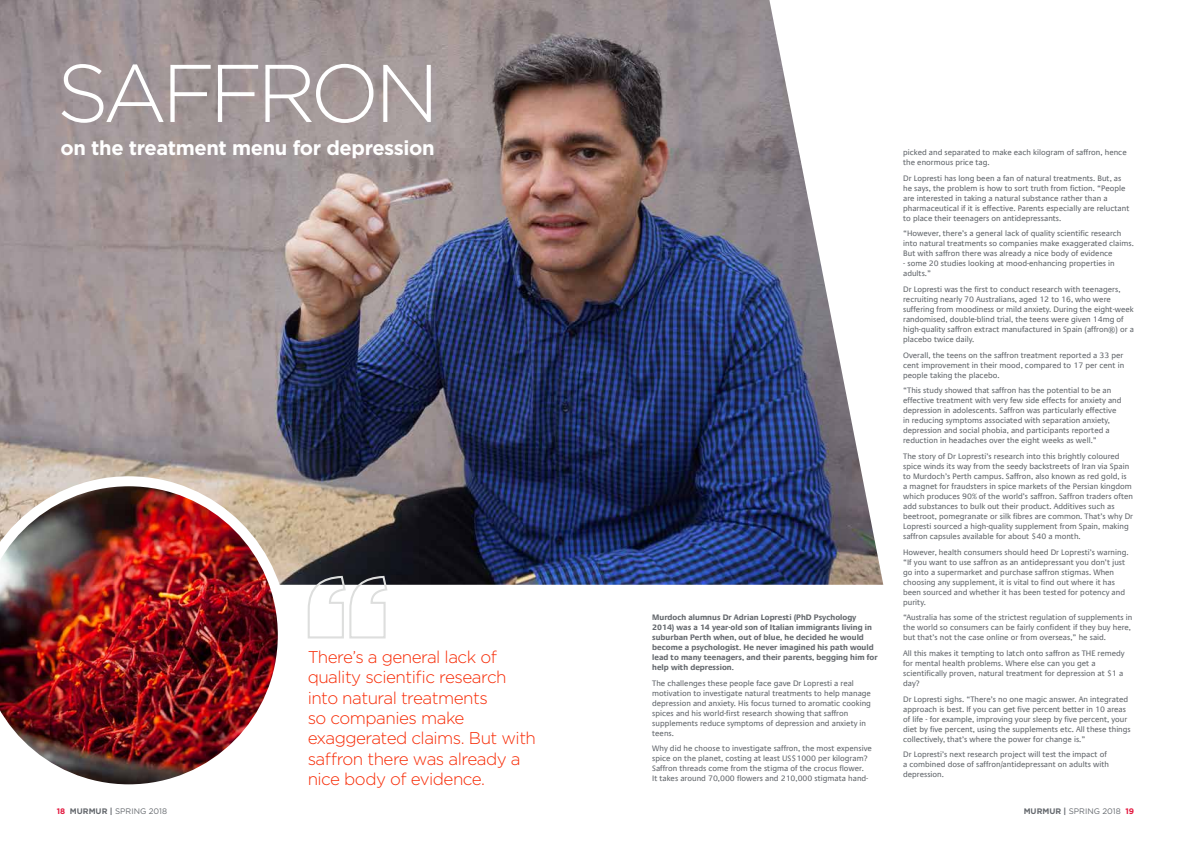
<style>
.page{position:relative;width:1191px;height:842px;background:#fff}
.page>*{position:absolute;margin:0;border:0;box-sizing:border-box;transform-origin:0 0}
.t1{font:300 81.6px "Gotham";letter-spacing:-.075em;color:#fff}
.t2{font:700 20.1px "Gotham";letter-spacing:-.02em;color:#fff}
.t3{font:300 17px/20.4px "Gotham";letter-spacing:-.03em;color:#f72b06}
.t4{font:8px/10px "Praxis Com";color:#65696e}
.t5{font:700 8px/10px "Praxis Com";color:#65696e}
.t6{font:8px "Gotham";color:#65696e}
.s1{font-weight:700;color:#e3173e}
.s2{font-weight:700}
</style>
<div class="page">
<img style="left:0;top:0;width:883px;height:585px">
<img style="left:0;top:476px;width:288px;height:309px">
<svg style="left:307px;top:575px;width:82px;height:64px"></svg>
<h1 class="t1" style="left:57px;top:42px;width:384px">SAFFRON</h1>
<h2 class="t2" style="left:61px;top:135px;width:375px">on the treatment menu for depression</h2>
<h3 class="t3" style="left:308px;top:646px;width:230px">There’s a general lack of quality scientific research into natural treatments<br>so companies make exaggerated claims. But with saffron there was already a nice body of evidence.</h3>
<p class="t5" style="left:652px;top:612px;width:227px">Murdoch alumnus Dr Adrian Lopresti (PhD Psychology 2014) was a 14 year-old son of Italian immigrants living in suburban Perth when, out of blue, he decided he would become a psychologist. He never imagined his path would lead to many teenagers, and their parents, begging him for help with depression.</p>
<p class="t4" style="left:652px;top:678px;width:220px">The challenges these people face gave Dr Lopresti a real motivation to investigate natural treatments to help manage depression and anxiety. His focus turned to aromatic cooking spices and his world-first research showing that saffron supplements reduce symptoms of depression and anxiety in teens.</p>
<p class="t4" style="left:652px;top:744px;width:221px">Why did he choose to investigate saffron, the most expensive spice on the planet, costing at least US$1000 per kilogram?<br>Saffron threads come from the stigma of the crocus flower.<br>It takes around 70,000 flowers and 210,000 stigmata hand-</p>
<p class="t4" style="left:903px;top:147px;width:225px">picked and separated to make each kilogram of saffron, hence the enormous price tag.</p>
<p class="t4" style="left:903px;top:173px;width:228px">Dr Lopresti has long been a fan of natural treatments. But, as he says, the problem is how to sort truth from fiction. “People are interested in taking a natural substance rather than a pharmaceutical if it is effective. Parents especially are reluctant to place their teenagers on antidepressants.</p>
<p class="t4" style="left:903px;top:229px;width:232px">“However, there’s a general lack of quality scientific research into natural treatments so companies make exaggerated claims.<br>But with saffron there was already a nice body of evidence</p>
<p class="t4" style="left:903px;top:259px;width:213px">- some 20 studies looking at mood-enhancing properties in adults.”</p>
<p class="t4" style="left:903px;top:284px;width:232px">Dr Lopresti was the first to conduct research with teenagers, recruiting nearly 70 Australians, aged 12 to 16, who were suffering from moodiness or mild anxiety. During the eight-week randomised, double-blind trial, the teens were given 14mg of high-quality saffron extract manufactured in Spain (affron®) or a placebo twice daily.</p>
<p class="t4" style="left:903px;top:350px;width:223px;text-align:justify">Overall, the teens on the saffron treatment reported a 33 per cent improvement in their mood, compared to 17 per cent in people taking the placebo.</p>
<p class="t4" style="left:903px;top:386px;width:220px">“This study showed that saffron has the potential to be an effective treatment with very few side effects for anxiety and depression in adolescents. Saffron was particularly effective in reducing symptoms associated with separation anxiety, depression and social phobia, and participants reported a reduction in headaches over the eight weeks as well.”</p>
<p class="t4" style="left:903px;top:451px;width:231px">The story of Dr Lopresti’s research into this brightly coloured spice winds its way from the seedy backstreets of Iran via Spain to Murdoch’s Perth campus. Saffron, also known as red gold, is<br>a magnet for fraudsters in spice markets of the Persian kingdom which produces 90% of the world’s saffron. Saffron traders often add substances to bulk out their product. Additives such as beetroot, pomegranate or silk fibres are common. That’s why Dr Lopresti sourced a high-quality supplement from Spain, making saffron capsules available for about $40 a month.</p>
<p class="t4" style="left:903px;top:547px;width:227px">However, health consumers should heed Dr Lopresti’s warning. “If you want to use saffron as an antidepressant you don’t just go into a supermarket and purchase saffron stigmas. When choosing any supplement, it is vital to find out where it has been sourced and whether it has been tested for potency and purity.</p>
<p class="t4" style="left:903px;top:613px;width:231px">“Australia has some of the strictest regulation of supplements in the world so consumers can be fairly confident if they buy here, but that’s not the case online or from overseas,” he said.</p>
<p class="t4" style="left:903px;top:648px;width:223px">All this makes it tempting to latch onto saffron as THE remedy for mental health problems. Where else can you get a scientifically proven, natural treatment for depression at $1 a day?</p>
<p class="t4" style="left:903px;top:694px;width:229px">Dr Lopresti sighs. “There’s no one magic answer. An integrated approach is best. If you can get five percent better in 10 areas of life - for example, improving your sleep by five percent, your diet by five percent, using the supplements etc. All these things collectively, that’s where the power for change is.”</p>
<p class="t4" style="left:903px;top:750px;width:207px">Dr Lopresti’s next research project will test the impact of a combined dose of saffron/antidepressant on adults with depression.</p>
<p class="t6" style="left:57px;top:806px;width:112px"><span class="s1">18</span> <span class="s2">MURMUR |</span> SPRING 2018</p>
<p class="t6" style="left:1023px;top:806px;width:112px"><span class="s2">MURMUR |</span> SPRING 2018 <span class="s1">19</span></p>
</div>
